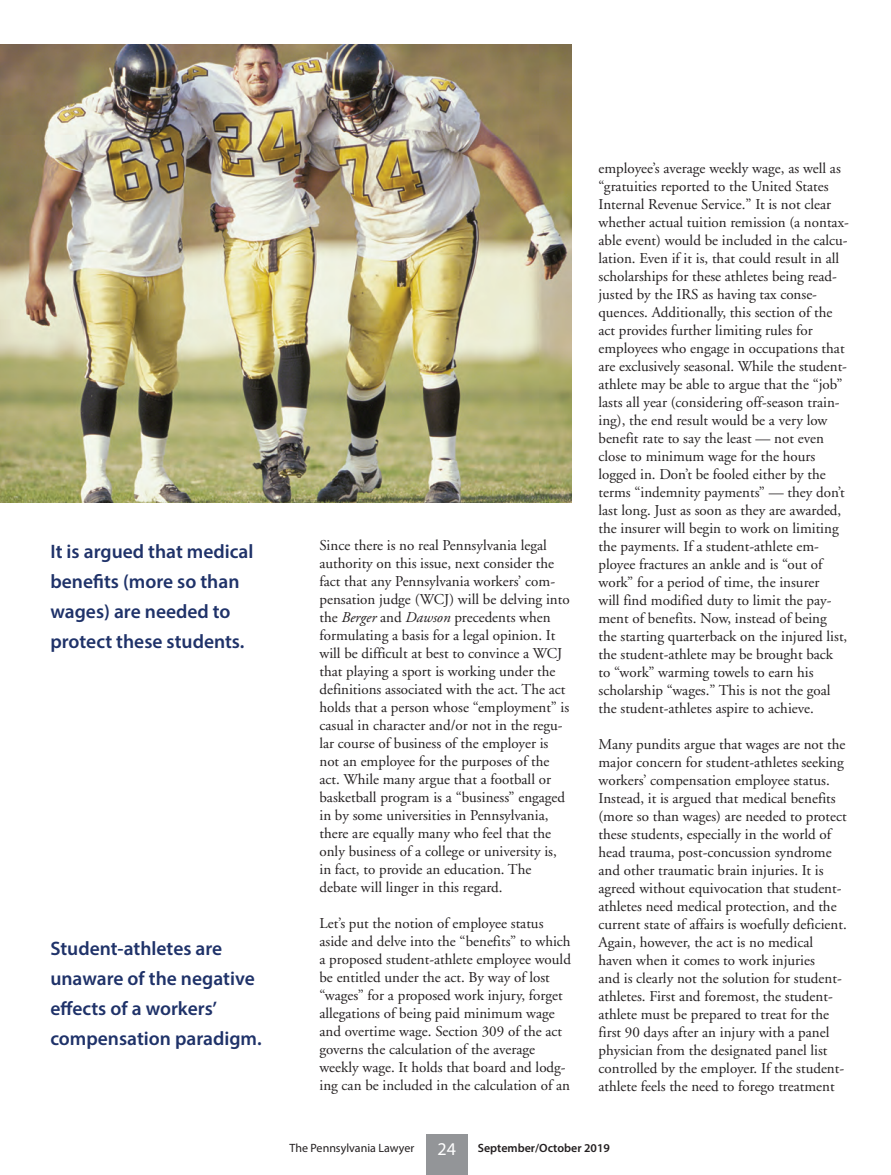
<style>
.page{position:relative;width:891px;height:1175px;background:#fff}
.page>*{position:absolute;margin:0;border:0;box-sizing:border-box;transform-origin:0 0}
.t1{font:600 19.5px/30px "Myriad Pro";color:#1f3269}
.t2{font:15px/18px "Adobe Garamond";color:#231f20}
.t3{font:600 12px "Myriad Pro";color:#231f20}
.t4{font:12px "Myriad Pro";color:#231f20}
.s1{font-style:italic}
.s2{font-family:"Myriad";font-weight:400;font-size:18px;color:#fff}
</style>
<div class="page">
<div style="left:426px;top:1134px;width:42px;height:40px;background:#939598"></div>
<img style="left:0;top:44px;width:571px;height:459px">
<h1 class="t1" style="left:50px;top:538px;width:205px">It is argued that medical benefits (more so than wages) are needed to protect these students.</h1>
<h1 class="t1" style="left:50px;top:935px;width:213px">Student-athletes are unaware of the negative effects of a workers’ compensation paradigm.</h1>
<p class="t2" style="left:319px;top:537px;width:252px">Since there is no real Pennsylvania legal authority on this issue, next consider the fact that any Pennsylvania workers’ com&shy;pensation judge (WCJ) will be delving into the <span class="s1">Berger</span> and <span class="s1">Dawson</span> precedents when formulating a basis for a legal opinion. It will be difficult at best to convince a WCJ that playing a sport is working under the definitions associated with the act. The act holds that a person whose “employment” is casual in character and/or not in the regu&shy;lar course of business of the employer is not an employee for the purposes of the act. While many argue that a football or basketball program is a “business” engaged in by some universities in Pennsylvania, there are equally many who feel that the only business of a college or university is, in fact, to provide an education. The debate will linger in this regard.</p>
<p class="t2" style="left:319px;top:915px;width:253px">Let’s put the notion of employee status aside and delve into the “benefits” to which a proposed student-athlete employee would be entitled under the act. By way of lost “wages” for a proposed work injury, forget allegations of being paid minimum wage and overtime wage. Section 309 of the act governs the calculation of the average weekly wage. It holds that board and lodg&shy;ing can be included in the calculation of an</p>
<p class="t2" style="left:598px;top:160px;width:252px">employee’s average weekly wage, as well as “gratuities reported to the United States Internal Revenue Service.” It is not clear whether actual tuition remission (a nontax&shy;able event) would be included in the calcu&shy;lation. Even if it is, that could result in all scholarships for these athletes being read&shy;justed by the IRS as having tax conse&shy;quences. Additionally, this section of the act provides further limiting rules for employees who engage in occupations that are exclusively seasonal. While the student&shy;athlete may be able to argue that the “job” lasts all year (considering off-season train&shy;ing), the end result would be a very low benefit rate to say the least — not even close to minimum wage for the hours logged in. Don’t be fooled either by the terms “indemnity payments” — they don’t last long. Just as soon as they are awarded, the insurer will begin to work on limiting the payments. If a student-athlete em&shy;ployee fractures an ankle and is “out of work” for a period of time, the insurer<br>will find modified duty to limit the pay&shy;ment of benefits. Now, instead of being<br>the starting quarterback on the injured list, the student-athlete may be brought back<br>to “work” warming towels to earn his scholarship “wages.” This is not the goal the student-athletes aspire to achieve.</p>
<p class="t2" style="left:598px;top:736px;width:250px">Many pundits argue that wages are not the major concern for student-athletes seeking workers’ compensation employee status.<br>Instead, it is argued that medical benefits (more so than wages) are needed to protect these students, especially in the world of head trauma, post-concussion syndrome and other traumatic brain injuries. It is agreed without equivocation that student&shy;athletes need medical protection, and the current state of affairs is woefully deficient.<br>Again, however, the act is no medical haven when it comes to work injuries<br>and is clearly not the solution for student&shy;athletes. First and foremost, the student&shy;athlete must be prepared to treat for the first 90 days after an injury with a panel physician from the designated panel list controlled by the employer. If the student&shy;athlete feels the need to forego treatment</p>
<p class="t4" style="left:289px;top:1143px;width:126px">The Pennsylvania Lawyer</p>
<p class="t3" style="left:437px;top:1143px;width:174px"><span class="s2">24</span> September/October 2019</p>
</div>
